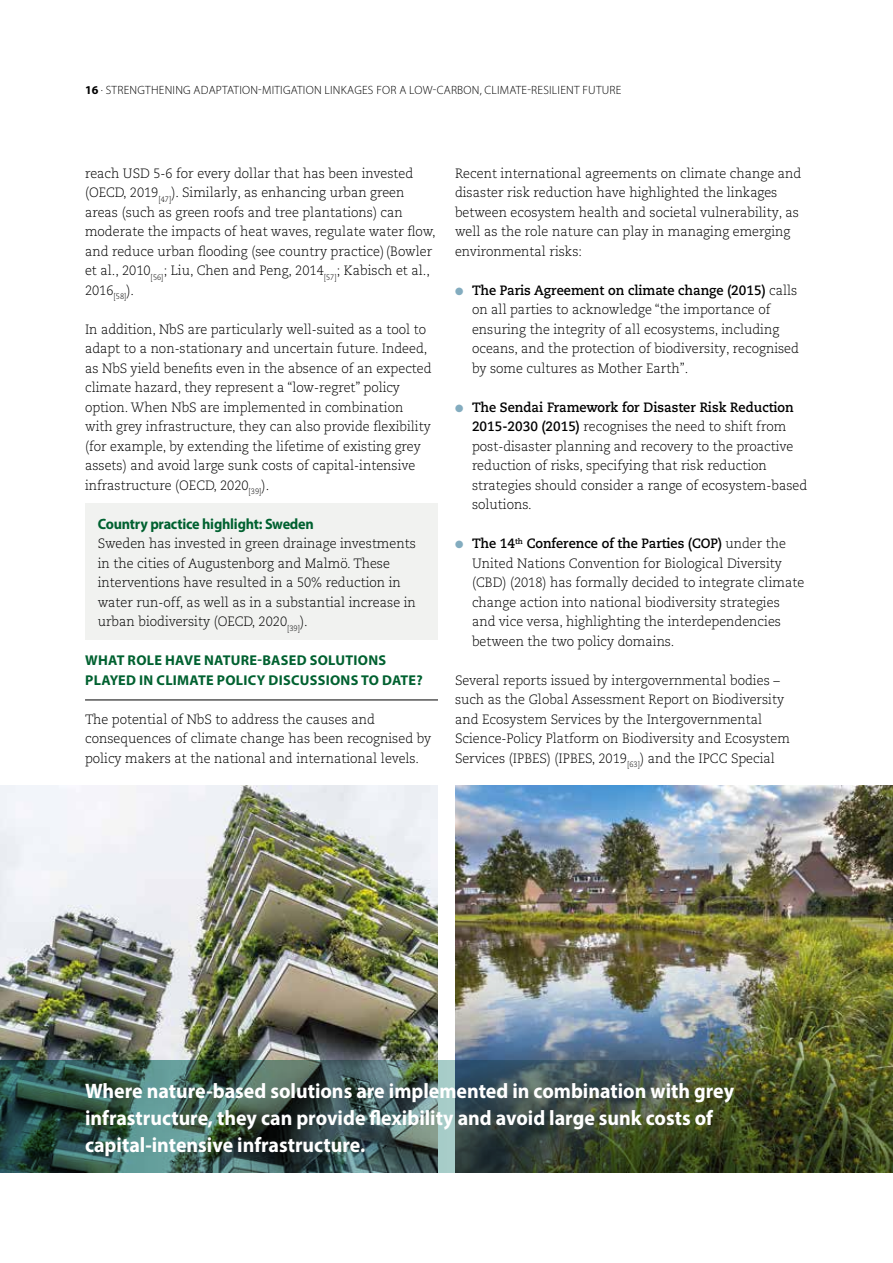
<style>
.page{position:relative;width:893px;height:1263px;background:#fff}
.page>*{position:absolute;margin:0;border:0;box-sizing:border-box;transform-origin:0 0}
.t1{font:700 21px/27px "Myriad Pro";color:#fff;scale:.95 1}
.t2{font:700 15px "Myriad Pro";letter-spacing:-.015em;color:#006130;scale:.95 1}
.t3{font:700 14.25px/19.5px "Myriad Pro";letter-spacing:.02em;color:#006130}
.t4{font:300 13.5px/19.5px "Caecilia LT Pro 45";color:#000;scale:.95 1}
.t5{font:700 13.5px "Caecilia LT Pro 75";color:#000;scale:.95 1}
.t6{font:300 12px "Myriad Pro";letter-spacing:.02em;color:#000}
.s1{font-weight:700}
.s2{color:#83acbf}
.s3{font-family:"Caecilia LT Pro 45";font-weight:300}
.s4{font-family:"Caecilia LT Pro 75";font-weight:700}
</style>
<div class="page">
<hr style="left:85px;top:700px;width:353px;height:1px;background:#000">
<img style="left:0;top:786px;width:438px;height:274px">
<img style="left:455px;top:786px;width:438px;height:153px">
<div style="left:85px;top:503px;width:353px;height:136px;background:#f1f2f0"></div>
<img style="left:455px;top:939px;width:438px;height:121px">
<img style="left:0;top:1060px;width:893px;height:112px">
<p class="t6" style="left:85px;top:83px;width:538px"><span class="s1">16</span> . STRENGTHENING ADAPTATION-MITIGATION LINKAGES FOR A LOW-CARBON, CLIMATE-RESILIENT FUTURE</p>
<p class="t4" style="left:85px;top:163px;width:370px">reach USD 5-6 for every dollar that has been invested (OECD, 2019<sub>[47]</sub>). Similarly, as enhancing urban green areas (such as green roofs and tree plantations) can moderate the impacts of heat waves, regulate water flow, and reduce urban flooding (see country practice) (Bowler et al., 2010<sub>[56]</sub>; Liu, Chen and Peng, 2014<sub>[57]</sub>; Kabisch et al., 2016<sub>[58]</sub>).</p>
<p class="t4" style="left:85px;top:319px;width:366px">In addition, NbS are particularly well-suited as a tool to adapt to a non-stationary and uncertain future. Indeed, as NbS yield benefits even in the absence of an expected climate hazard, they represent a “low-regret” policy option. When NbS are implemented in combination with grey infrastructure, they can also provide flexibility (for example, by extending the lifetime of existing grey assets) and avoid large sunk costs of capital-intensive infrastructure (OECD, 2020<sub>[39]</sub>).</p>
<p class="t2" style="left:98px;top:514px;width:229px">Country practice highlight: Sweden</p>
<p class="t4" style="left:98px;top:534px;width:336px">Sweden has invested in green drainage investments in the cities of Augustenborg and Malmö. These interventions have resulted in a 50% reduction in water run-off, as well as in a substantial increase in urban biodiversity (OECD, 2020<sub>[39]</sub>).</p>
<p class="t3" style="left:85px;top:650px;width:339px">WHAT ROLE HAVE NATURE-BASED SOLUTIONS<br>PLAYED IN CLIMATE POLICY DISCUSSIONS TO DATE?</p>
<p class="t4" style="left:85px;top:709px;width:366px">The potential of NbS to address the causes and consequences of climate change has been recognised by policy makers at the national and international levels.</p>
<p class="t4" style="left:455px;top:163px;width:366px">Recent international agreements on climate change and disaster risk reduction have highlighted the linkages between ecosystem health and societal vulnerability, as well as the role nature can play in managing emerging environmental risks:</p>
<p class="t5" style="left:455px;top:281px;width:362px"><span class="s2">●</span> The Paris Agreement on climate change (2015) <span class="s3">calls</span></p>
<p class="t4" style="left:472px;top:300px;width:346px">on all parties to acknowledge “the importance of ensuring the integrity of all ecosystems, including oceans, and the protection of biodiversity, recognised by some cultures as Mother Earth”.</p>
<p class="t5" style="left:455px;top:398px;width:358px"><span class="s2">●</span> The Sendai Framework for Disaster Risk Reduction</p>
<p class="t4" style="left:472px;top:417px;width:354px"><span class="s4">2015-2030 (2015)</span> recognises the need to shift from post-disaster planning and recovery to the proactive reduction of risks, specifying that risk reduction strategies should consider a range of ecosystem-based solutions.</p>
<p class="t5" style="left:455px;top:534px;width:350px"><span class="s2">●</span> The 14<sup>th</sup> Conference of the Parties (COP) <span class="s3">under the</span></p>
<p class="t4" style="left:472px;top:553px;width:351px">United Nations Convention for Biological Diversity (CBD) (2018) has formally decided to integrate climate change action into national biodiversity strategies and vice versa, highlighting the interdependencies between the two policy domains.</p>
<p class="t4" style="left:455px;top:670px;width:354px">Several reports issued by intergovernmental bodies – such as the Global Assessment Report on Biodiversity and Ecosystem Services by the Intergovernmental Science-Policy Platform on Biodiversity and Ecosystem Services (IPBES) (IPBES, 2019<sub>[63]</sub>) and the IPCC Special</p>
<h1 class="t1" style="left:85px;top:1077px;width:685px">Where nature-based solutions are implemented in combination with grey infrastructure, they can provide flexibility and avoid large sunk costs of capital-intensive infrastructure.</h1>
</div>
